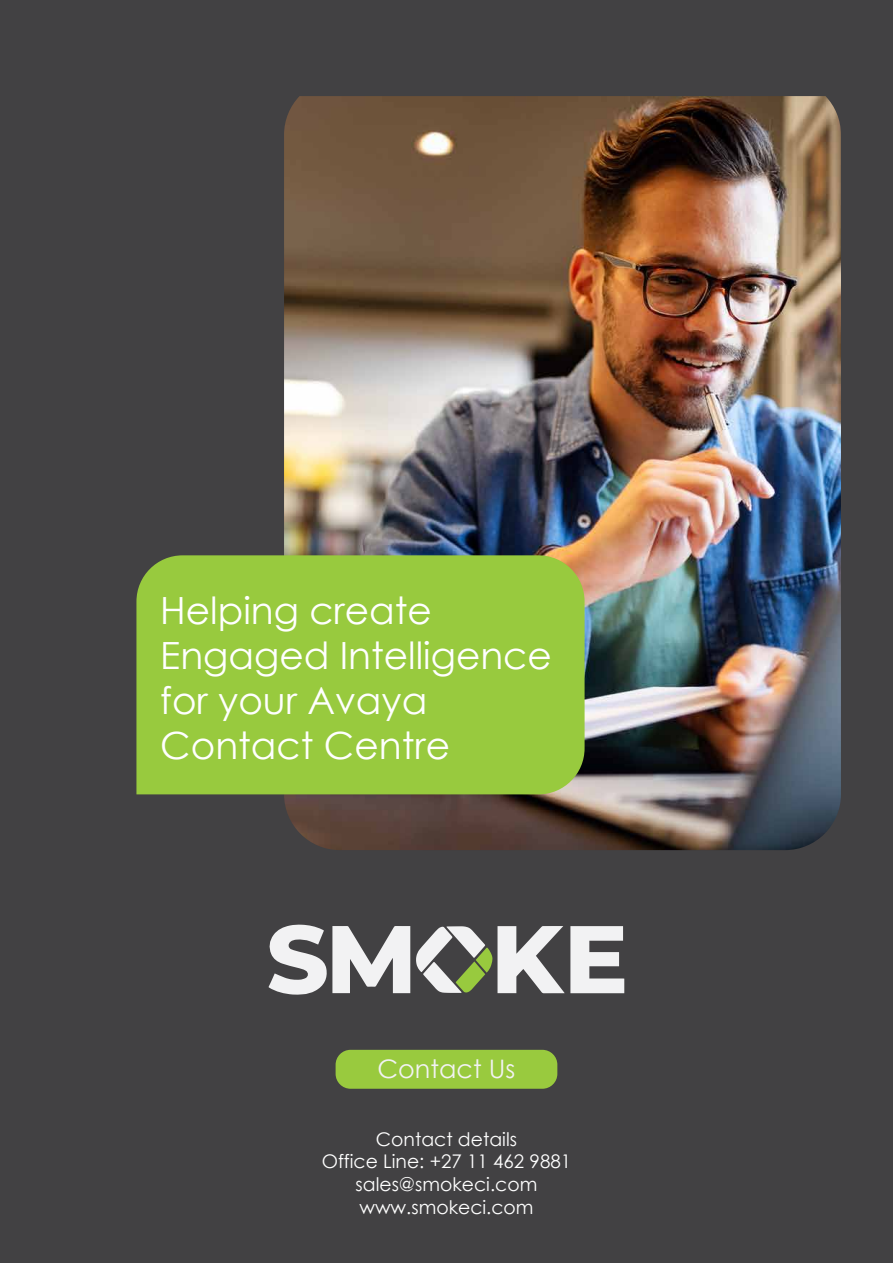
<style>
.page{position:relative;width:893px;height:1263px;background:#424143}
.page>*{position:absolute;margin:0;border:0;box-sizing:border-box;transform-origin:0 0}
.t1{font:37.5px/45px "Century Gothic";color:#fff}
.t2{font:25.5px "Century Gothic";color:#f2f2f3}
.t3{font:18.75px/22.5px "Century Gothic";color:#fff;text-align:center}
</style>
<div class="page">
<svg style="left:268px;top:924px;width:142px;height:71px"></svg>
<svg style="left:416px;top:926px;width:208px;height:67px"></svg>
<div style="left:336px;top:1050px;width:221px;height:39px;background:#99ca3e;border-radius:15px"></div>
<img style="left:284px;top:96px;width:557px;height:754px">
<div style="left:136px;top:555px;width:449px;height:239px;background:#98ca3e"></div>
<h1 class="t1" style="left:160px;top:588px;width:393px">Helping create<br>Engaged Intelligence for your Avaya<br>Contact Centre</h1>
<h2 class="t2" style="left:378px;top:1051px;width:139px">Contact Us</h2>
<p class="t3" style="left:322px;top:1127px;width:251px">Contact details<br>Office Line: +27 11 462 9881 sales@smokeci.com www.smokeci.com</p>
</div>
